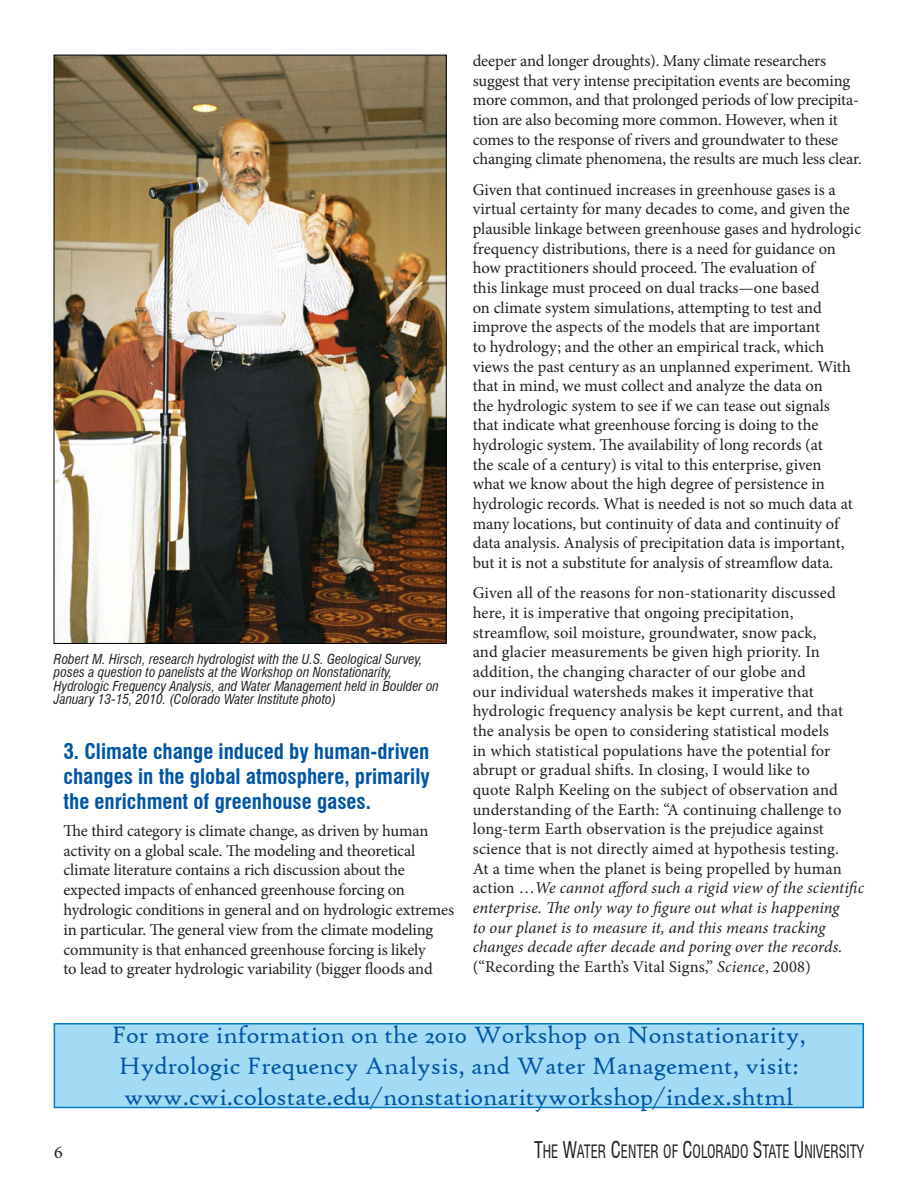
<style>
.page{position:relative;width:918px;height:1188px;background:#fff}
.page>*{position:absolute;margin:0;border:0;box-sizing:border-box;transform-origin:0 0}
.t1{font:25.5px "High Tower Text";color:#0155a5}
.Subheader_1{font:700 condensed 21px/25.2px "Swiss 721 BT";color:#0155a5;text-align:justify}
.t2{font:18px "Swiss 721 BT Roman Condensed SC800";color:#231f20;scale:.8 1}
.t3{font:18px "Minion Pro";color:#231f20}
.Content_Text{font:16.5px/19.6px "Minion Pro";letter-spacing:-.005em;color:#231f20}
.Photo_Caption{font:italic condensed 13.5px/13.5px "Swiss 721 BT";color:#231f20}
.s1{font-style:italic}
.s2{font-size:22.5px}
</style>
<div class="page">
<img style="left:56px;top:57px;width:389px;height:585px">
<div style="left:54px;top:1024px;width:809px;height:83px;background:#a4dbf4"></div>
<div style="left:54px;top:1023px;width:810px;height:85px;border:2px solid #007bc2"></div>
<p class="Photo_Caption" style="left:54px;top:652px;width:387px">Robert M. Hirsch, research hydrologist with the U.S. Geological Survey, poses a question to panelists at the Workshop on Nonstationarity, Hydrologic Frequency Analysis, and Water Management held in Boulder on January 13-15, 2010. (Colorado Water Institute photo)</p>
<p class="Subheader_1" style="left:63px;top:739px;width:368px">3. Climate change induced by human-driven changes in the global atmosphere, primarily the enrichment of greenhouse gases.</p>
<p class="Content_Text" style="left:63px;top:821px;width:392px">The third category is climate change, as driven by human activity on a global scale. The modeling and theoretical climate literature contains a rich discussion about the expected impacts of enhanced greenhouse forcing on hydrologic conditions in general and on hydrologic extremes in particular. The general view from the climate modeling community is that enhanced greenhouse forcing is likely<br>to lead to greater hydrologic variability (bigger floods and</p>
<p class="Content_Text" style="left:473px;top:51px;width:391px">deeper and longer droughts). Many climate researchers suggest that very intense precipitation events are becoming more common, and that prolonged periods of low precipita&shy;tion are also becoming more common. However, when it comes to the response of rivers and groundwater to these changing climate phenomena, the results are much less clear.</p>
<p class="Content_Text" style="left:473px;top:180px;width:390px">Given that continued increases in greenhouse gases is a virtual certainty for many decades to come, and given the plausible linkage between greenhouse gases and hydrologic frequency distributions, there is a need for guidance on how practitioners should proceed. The evaluation of<br>this linkage must proceed on dual tracks—one based<br>on climate system simulations, attempting to test and improve the aspects of the models that are important<br>to hydrology; and the other an empirical track, which views the past century as an unplanned experiment. With that in mind, we must collect and analyze the data on<br>the hydrologic system to see if we can tease out signals<br>that indicate what greenhouse forcing is doing to the hydrologic system. The availability of long records (at<br>the scale of a century) is vital to this enterprise, given<br>what we know about the high degree of persistence in hydrologic records. What is needed is not so much data at many locations, but continuity of data and continuity of data analysis. Analysis of precipitation data is important, but it is not a substitute for analysis of streamflow data.</p>
<p class="Content_Text" style="left:473px;top:583px;width:393px">Given all of the reasons for non-stationarity discussed here, it is imperative that ongoing precipitation, streamflow, soil moisture, groundwater, snow pack,<br>and glacier measurements be given high priority. In addition, the changing character of our globe and<br>our individual watersheds makes it imperative that hydrologic frequency analysis be kept current, and that the analysis be open to considering statistical models<br>in which statistical populations have the potential for abrupt or gradual shifts. In closing, I would like to<br>quote Ralph Keeling on the subject of observation and understanding of the Earth: “A continuing challenge to long-term Earth observation is the prejudice against science that is not directly aimed at hypothesis testing.<br>At a time when the planet is being propelled by human action …<span class="s1">We cannot afford such a rigid view of the scientific enterprise. The only way to figure out what is happening<br>to our planet is to measure it, and this means tracking changes decade after decade and poring over the records. </span>(“Recording the Earth’s Vital Signs,” <span class="s1">Science</span>, 2008)</p>
<p class="t1" style="left:112px;top:1020px;width:695px">For more information on the 2010 Workshop on Nonstationarity,</p>
<p class="t1" style="left:119px;top:1051px;width:682px">Hydrologic Frequency Analysis, and Water Management, visit:</p>
<p class="t1" style="left:124px;top:1082px;width:671px">www.cwi.colostate.edu/nonstationarityworkshop/index.shtml</p>
<p class="t3" style="left:54px;top:1140px;width:10px">6</p>
<p class="t2" style="left:534px;top:1141px;width:414px"><span class="s2">T</span>HE <span class="s2">W</span>ATER <span class="s2">C</span>ENTER OF <span class="s2">C</span>OLORADO <span class="s2">S</span>TATE <span class="s2">U</span>NIVERSITY</p>
</div>
